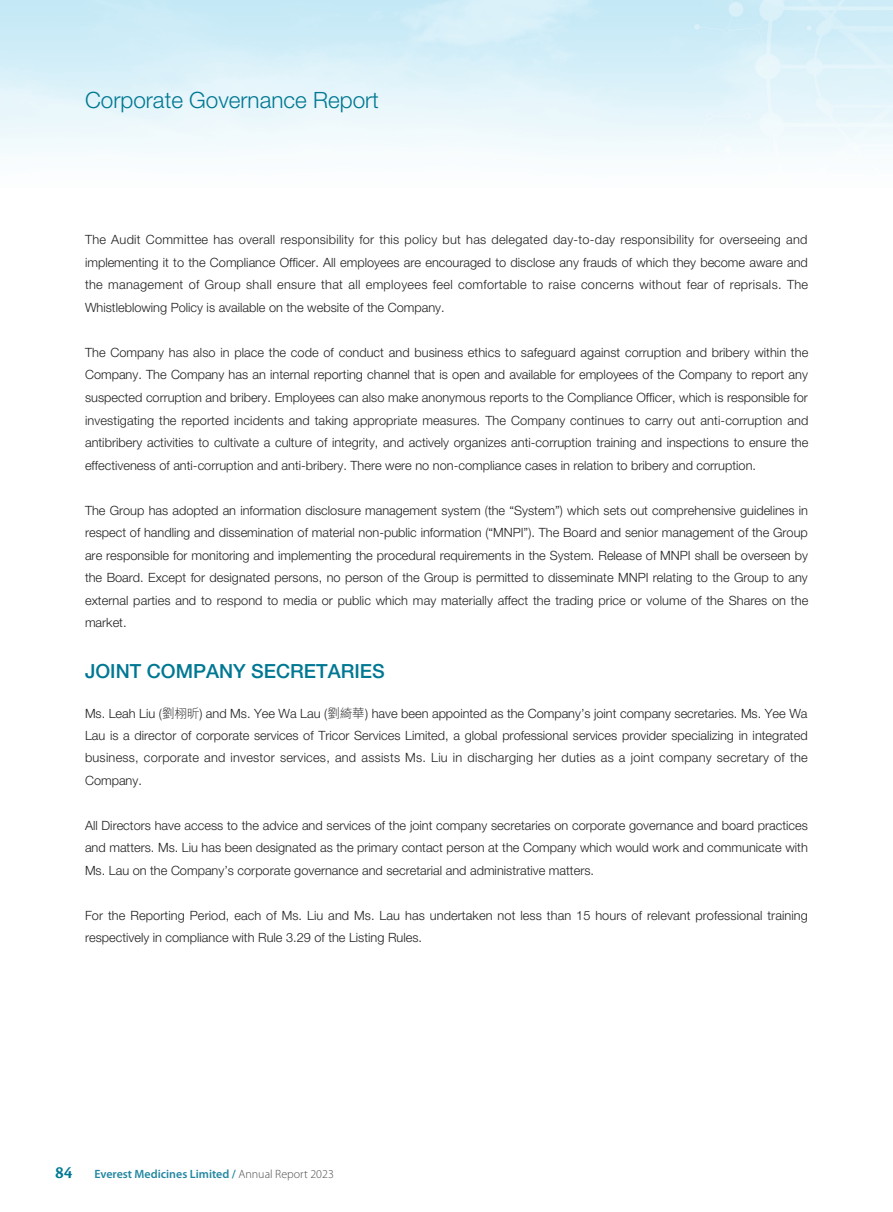
<style>
.page{position:relative;width:893px;height:1212px;background:#fff}
.page>*{position:absolute;margin:0;border:0;box-sizing:border-box;transform-origin:0 0}
.t1{font:300 22.5px "Helvetica Neue LT Std";color:#017893}
._01_H1{font:500 19.5px "Helvetica Neue LT Std";color:#017893}
._00_txt{font:300 12.75px/22.5px "Helvetica Neue LT Std";color:#231f20;text-align:justify}
.t2{font:600 12px "Myriad Pro";color:#2287a1}
.s1{font-family:"M Hei HK"}
.s2{font-family:"Cronos Pro";font-size:18px;color:#017893}
.s3{font-weight:300;color:#4b4c4d}
</style>
<div class="page">
<h1 class="t1" style="left:85px;top:86px;width:295px">Corporate Governance Report</h1>
<p class="_00_txt" style="left:85px;top:228px;width:725px">The Audit Committee has overall responsibility for this policy but has delegated day-to-day responsibility for overseeing and implementing it to the Compliance Officer. All employees are encouraged to disclose any frauds of which they become aware and the management of Group shall ensure that all employees feel comfortable to raise concerns without fear of reprisals. The Whistleblowing Policy is available on the website of the Company.</p>
<p class="_00_txt" style="left:85px;top:341px;width:725px">The Company has also in place the code of conduct and business ethics to safeguard against corruption and bribery within the Company. The Company has an internal reporting channel that is open and available for employees of the Company to report any suspected corruption and bribery. Employees can also make anonymous reports to the Compliance Officer, which is responsible for investigating the reported incidents and taking appropriate measures. The Company continues to carry out anti-corruption and antibribery activities to cultivate a culture of integrity, and actively organizes anti-corruption training and inspections to ensure the effectiveness of anti-corruption and anti-bribery. There were no non-compliance cases in relation to bribery and corruption.</p>
<p class="_00_txt" style="left:85px;top:498px;width:725px">The Group has adopted an information disclosure management system (the “System”) which sets out comprehensive guidelines in respect of handling and dissemination of material non-public information (“MNPI”). The Board and senior management of the Group are responsible for monitoring and implementing the procedural requirements in the System. Release of MNPI shall be overseen by the Board. Except for designated persons, no person of the Group is permitted to disseminate MNPI relating to the Group to any external parties and to respond to media or public which may materially affect the trading price or volume of the Shares on the market.</p>
<p class="_01_H1" style="left:85px;top:659px;width:301px">JOINT COMPANY SECRETARIES</p>
<p class="_00_txt" style="left:85px;top:702px;width:724px">Ms. Leah Liu (<span class="s1">劉栩昕</span>) and Ms. Yee Wa Lau (<span class="s1">劉綺華</span>) have been appointed as the Company’s joint company secretaries. Ms. Yee Wa Lau is a director of corporate services of Tricor Services Limited, a global professional services provider specializing in integrated business, corporate and investor services, and assists Ms. Liu in discharging her duties as a joint company secretary of the Company.</p>
<p class="_00_txt" style="left:85px;top:813px;width:724px">All Directors have access to the advice and services of the joint company secretaries on corporate governance and board practices and matters. Ms. Liu has been designated as the primary contact person at the Company which would work and communicate with Ms. Lau on the Company’s corporate governance and secretarial and administrative matters.</p>
<p class="_00_txt" style="left:85px;top:903px;width:724px">For the Reporting Period, each of Ms. Liu and Ms. Lau has undertaken not less than 15 hours of relevant professional training respectively in compliance with Rule 3.29 of the Listing Rules.</p>
<p class="t2" style="left:55px;top:1166px;width:280px"><span class="s2">84</span> Everest Medicines Limited / <span class="s3">Annual Report 2023</span></p>
</div>
